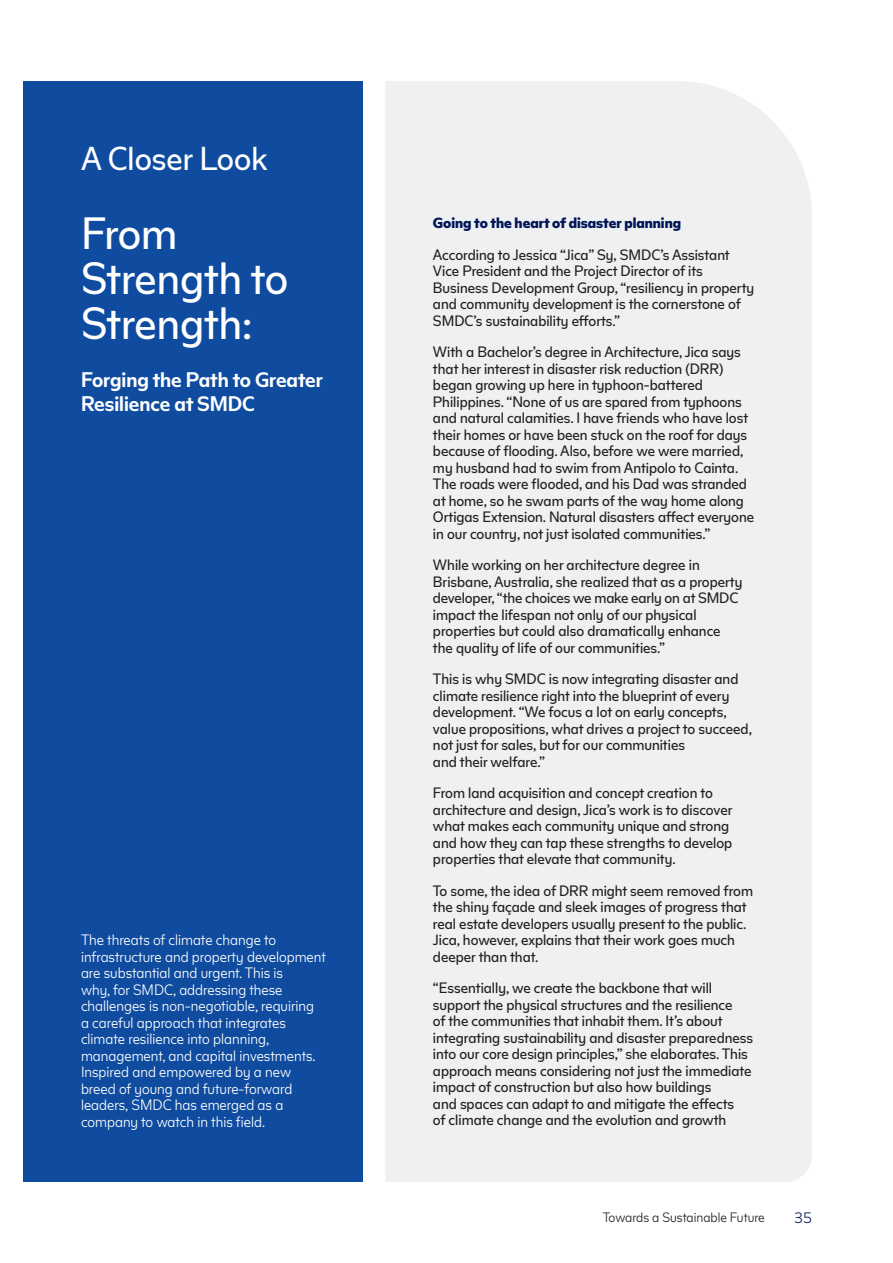
<style>
.page{position:relative;width:893px;height:1263px;background:#fff}
.page>*{position:absolute;margin:0;border:0;box-sizing:border-box;transform-origin:0 0}
.t1{font:45px/45px "Henry Sans";color:#fff}
.t2{font:33px "Henry Sans";color:#fff}
.t3{font:500 21px/24px "Henry Sans";color:#fff}
.t4{font:15px/16.5px "Henry Sans";color:#231f20}
.t5{font:300 15px/16.5px "Henry Sans";color:#fff}
.t6{font:700 15px "Henry Sans";color:#011657}
.t7{font:300 15px "Henry Sans";color:#011657}
.t8{font:300 13.5px "Henry Sans";color:#231f20}
</style>
<div class="page">
<div style="left:386px;top:81px;width:426px;height:1101px;background:#eff0f1"></div>
<div style="left:23px;top:81px;width:339px;height:1101px;background:#0f4ca0"></div>
<h2 class="t2" style="left:81px;top:138px;width:188px">A Closer Look</h2>
<h1 class="t1" style="left:81px;top:210px;width:209px">From<br>Strength to<br>Strength:</h1>
<h3 class="t3" style="left:81px;top:367px;width:243px">Forging the Path to Greater<br>Resilience at SMDC</h3>
<p class="t5" style="left:81px;top:931px;width:246px">The threats of climate change to infrastructure and property development are substantial and urgent. This is<br>why, for SMDC, addressing these challenges is non-negotiable, requiring<br>a careful approach that integrates climate resilience into planning, management, and capital investments.<br>Inspired and empowered by a new breed of young and future-forward leaders, SMDC has emerged as a company to watch in this field.</p>
<p class="t6" style="left:433px;top:213px;width:250px">Going to the heart of disaster planning</p>
<p class="t4" style="left:433px;top:246px;width:323px">According to Jessica “Jica” Sy, SMDC’s Assistant Vice President and the Project Director of its Business Development Group, “resiliency in property and community development is the cornerstone of SMDC’s sustainability efforts.”</p>
<p class="t4" style="left:433px;top:343px;width:323px">With a Bachelor’s degree in Architecture, Jica says that her interest in disaster risk reduction (DRR) began growing up here in typhoon-battered Philippines. “None of us are spared from typhoons and natural calamities. I have friends who have lost their homes or have been stuck on the roof for days because of flooding. Also, before we were married, my husband had to swim from Antipolo to Cainta.<br>The roads were flooded, and his Dad was stranded at home, so he swam parts of the way home along Ortigas Extension. Natural disasters affect everyone in our country, not just isolated communities.”</p>
<p class="t4" style="left:433px;top:556px;width:311px">While working on her architecture degree in Brisbane, Australia, she realized that as a property developer, “the choices we make early on at SMDC impact the lifespan not only of our physical properties but could also dramatically enhance the quality of life of our communities.”</p>
<p class="t4" style="left:433px;top:670px;width:321px">This is why SMDC is now integrating disaster and climate resilience right into the blueprint of every development. “We focus a lot on early concepts, value propositions, what drives a project to succeed, not just for sales, but for our communities<br>and their welfare.”</p>
<p class="t4" style="left:433px;top:784px;width:301px">From land acquisition and concept creation to architecture and design, Jica’s work is to discover what makes each community unique and strong and how they can tap these strengths to develop properties that elevate that community.</p>
<p class="t4" style="left:433px;top:882px;width:322px">To some, the idea of DRR might seem removed from the shiny façade and sleek images of progress that real estate developers usually present to the public.<br>Jica, however, explains that their work goes much deeper than that.</p>
<p class="t4" style="left:433px;top:979px;width:322px">“Essentially, we create the backbone that will support the physical structures and the resilience<br>of the communities that inhabit them. It’s about integrating sustainability and disaster preparedness into our core design principles,” she elaborates. This approach means considering not just the immediate impact of construction but also how buildings<br>and spaces can adapt to and mitigate the effects<br>of climate change and the evolution and growth</p>
<p class="t8" style="left:603px;top:1209px;width:164px">Towards a Sustainable Future</p>
<p class="t7" style="left:794px;top:1208px;width:19px">35</p>
</div>
